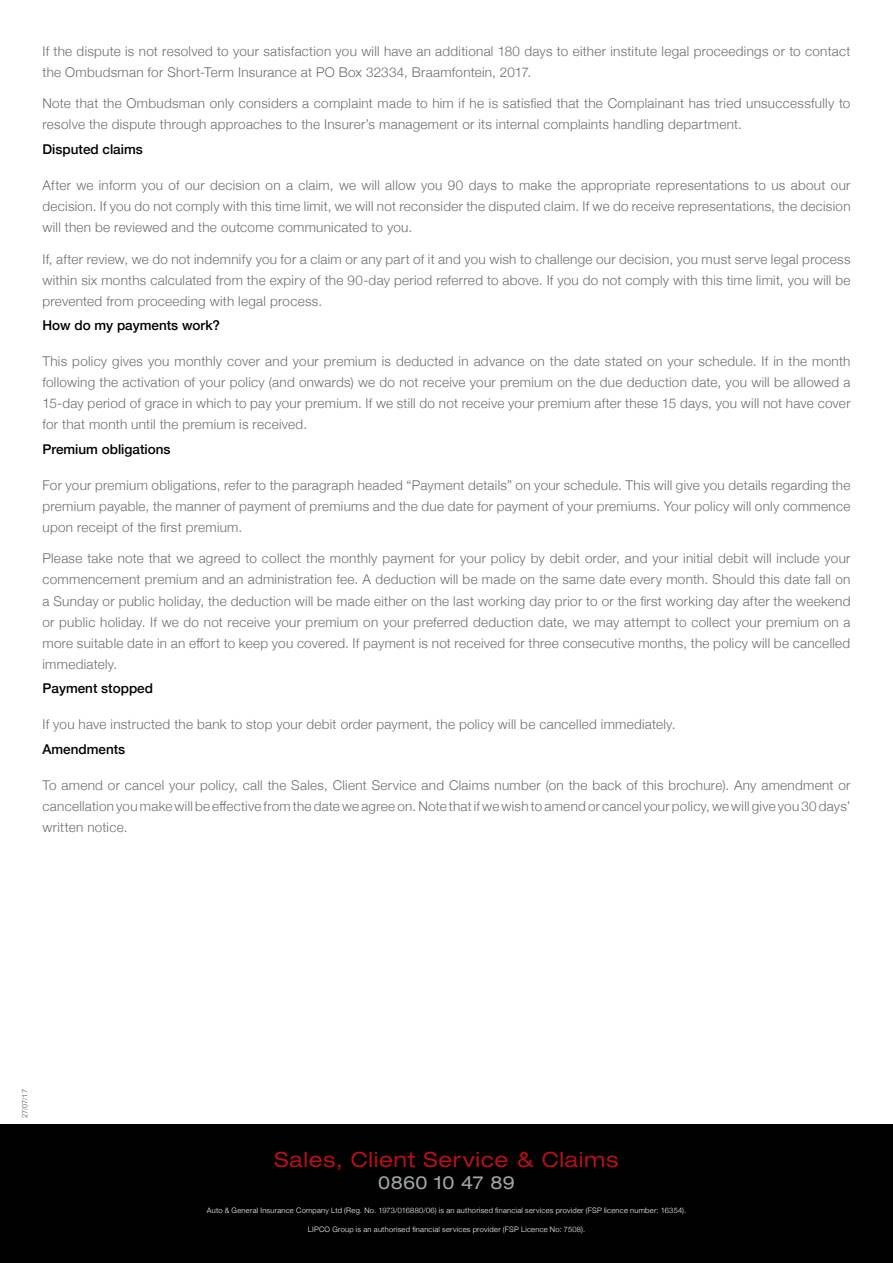
<style>
.page{position:relative;width:893px;height:1263px;background:#fff}
.page>*{position:absolute;margin:0;border:0;box-sizing:border-box;transform-origin:0 0}
.t1{font:expanded 21px "Helvetica Neue";letter-spacing:.03em;color:#b11116}
.t2{font:expanded 18px "Helvetica Neue";letter-spacing:.015em;color:#a3a5a8}
.t3{font:300 13.5px/21px "Helvetica Neue";letter-spacing:.02em;color:#6d6e71;text-align:justify}
.t4{font:500 13.5px "Helvetica Neue";color:#000}
.t5{font:300 7.5px "Helvetica Neue";letter-spacing:.035em;color:#fff}
.t6{font:7.5px "Arial";color:#808285}
</style>
<div class="page">
<div style="left:0;top:1125px;width:893px;height:138px;background:#000"></div>
<p class="t3" style="left:43px;top:39px;width:809px">If the dispute is not resolved to your satisfaction you will have an additional 180 days to either institute legal proceedings or to contact the Ombudsman for Short-Term Insurance at PO Box 32334, Braamfontein, 2017.</p>
<p class="t3" style="left:43px;top:92px;width:809px">Note that the Ombudsman only considers a complaint made to him if he is satisfied that the Complainant has tried unsuccessfully to resolve the dispute through approaches to the Insurer’s management or its internal complaints handling department.</p>
<p class="t4" style="left:43px;top:138px;width:102px">Disputed claims</p>
<p class="t3" style="left:43px;top:174px;width:809px">After we inform you of our decision on a claim, we will allow you 90 days to make the appropriate representations to us about our decision. If you do not comply with this time limit, we will not reconsider the disputed claim. If we do receive representations, the decision will then be reviewed and the outcome communicated to you.</p>
<p class="t3" style="left:43px;top:247px;width:809px">If, after review, we do not indemnify you for a claim or any part of it and you wish to challenge our decision, you must serve legal process within six months calculated from the expiry of the 90-day period referred to above. If you do not comply with this time limit, you will be prevented from proceeding with legal process.</p>
<p class="t4" style="left:43px;top:315px;width:179px">How do my payments work?</p>
<p class="t3" style="left:43px;top:350px;width:809px">This policy gives you monthly cover and your premium is deducted in advance on the date stated on your schedule. If in the month following the activation of your policy (and onwards) we do not receive your premium on the due deduction date, you will be allowed a 15-day period of grace in which to pay your premium. If we still do not receive your premium after these 15 days, you will not have cover for that month until the premium is received.</p>
<p class="t4" style="left:43px;top:438px;width:130px">Premium obligations</p>
<p class="t3" style="left:43px;top:473px;width:809px">For your premium obligations, refer to the paragraph headed “Payment details” on your schedule. This will give you details regarding the premium payable, the manner of payment of premiums and the due date for payment of your premiums. Your policy will only commence upon receipt of the first premium.</p>
<p class="t3" style="left:43px;top:547px;width:809px">Please take note that we agreed to collect the monthly payment for your policy by debit order, and your initial debit will include your commencement premium and an administration fee. A deduction will be made on the same date every month. Should this date fall on a Sunday or public holiday, the deduction will be made either on the last working day prior to or the first working day after the weekend or public holiday. If we do not receive your premium on your preferred deduction date, we may attempt to collect your premium on a more suitable date in an effort to keep you covered. If payment is not received for three consecutive months, the policy will be cancelled immediately.</p>
<p class="t4" style="left:43px;top:678px;width:112px">Payment stopped</p>
<p class="t3" style="left:43px;top:713px;width:635px">If you have instructed the bank to stop your debit order payment, the policy will be cancelled immediately.</p>
<p class="t4" style="left:43px;top:738px;width:84px">Amendments</p>
<p class="t3" style="left:43px;top:773px;width:809px">To amend or cancel your policy, call the Sales, Client Service and Claims number (on the back of this brochure). Any amendment or cancellation you make will be effective from the date we agree on. Note that if we wish to amend or cancel your policy, we will give you 30 days’ written notice.</p>
<p class="t6" style="left:21px;top:1118px;width:31px;rotate:-90deg">27/07/17</p>
<h1 class="t1" style="left:274px;top:1146px;width:346px">Sales, Client Service &amp; Claims</h1>
<h2 class="t2" style="left:378px;top:1172px;width:138px">0860 10 47 89</h2>
<p class="t5" style="left:207px;top:1204px;width:481px">Auto &amp; General Insurance Company Ltd (Reg. No. 1973/016880/06) is an authorised financial services provider (FSP licence number: 16354).</p>
<p class="t5" style="left:308px;top:1224px;width:279px">LIPCO Group is an authorised financial services provider (FSP Licence No: 7508).</p>
</div>
